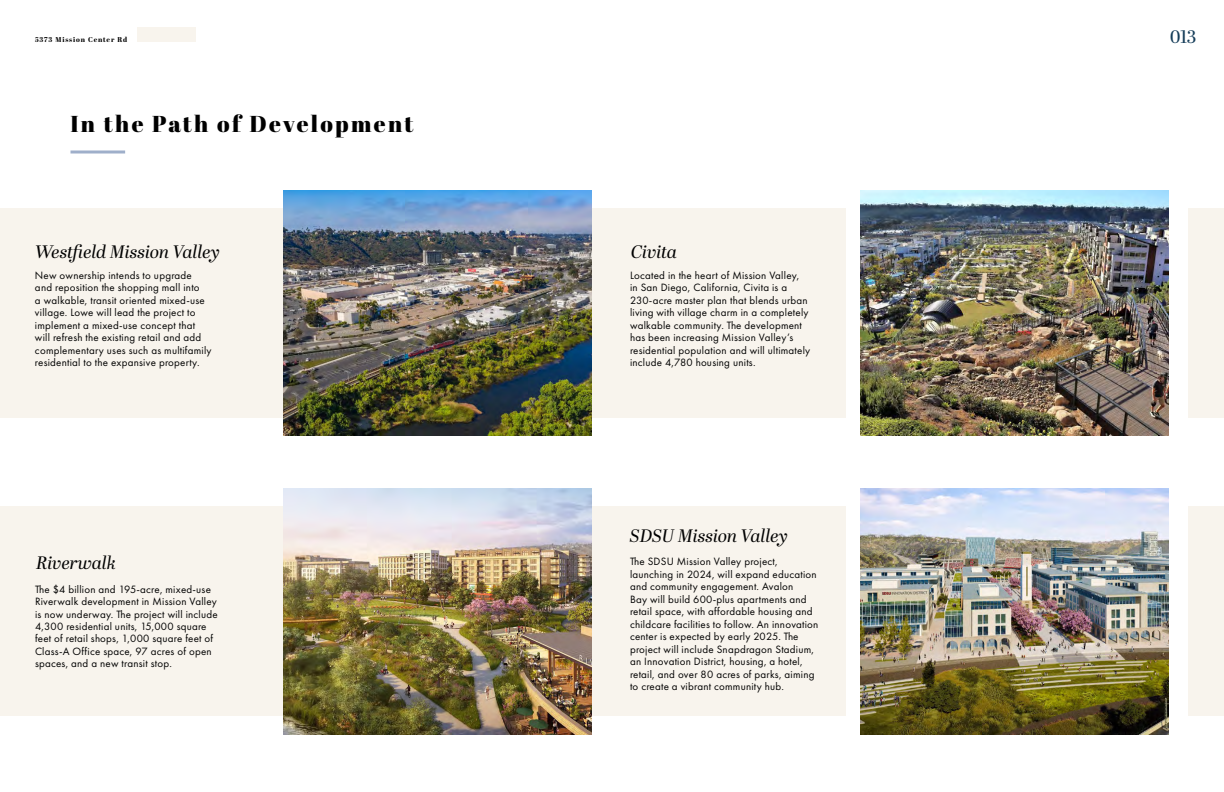
<style>
.page{position:relative;width:1224px;height:792px;background:#fff}
.page>*{position:absolute;margin:0;border:0;box-sizing:border-box;transform-origin:0 0}
.t1{font:23px "Abril Fatface";letter-spacing:.1em;color:#000}
.t2{font:italic 18px "Abril Display";letter-spacing:-.005em;color:#000}
.t3{font:18px "Abril Display";color:#153d59}
.t4{font:11px/12.5px "Futura PT";letter-spacing:.02em;color:#000}
.t5{font:800 7px "Abril Display";letter-spacing:.12em;color:#000}
</style>
<div class="page">
<div style="left:137px;top:28px;width:59px;height:14px;background:#f8f4ed"></div>
<div style="left:0;top:208px;width:846px;height:210px;background:#f8f4ed"></div>
<img style="left:284px;top:190px;width:308px;height:246px">
<div style="left:0;top:507px;width:846px;height:209px;background:#f8f4ed"></div>
<img style="left:284px;top:488px;width:308px;height:246px">
<svg style="left:70px;top:150px;width:55px;height:4px"></svg>
<div style="left:1188px;top:208px;width:36px;height:210px;background:#f8f4ed"></div>
<div style="left:1188px;top:507px;width:36px;height:209px;background:#f8f4ed"></div>
<img style="left:860px;top:190px;width:308px;height:246px">
<img style="left:860px;top:488px;width:308px;height:246px">
<p class="t5" style="left:35px;top:35px;width:94px">5373 Mission Center Rd</p>
<h2 class="t3" style="left:1170px;top:24px;width:28px">013</h2>
<h1 class="t1" style="left:70px;top:108px;width:344px">In the Path of Development</h1>
<h2 class="t2" style="left:35px;top:239px;width:186px">Westfield Mission Valley</h2>
<p class="t4" style="left:35px;top:269px;width:178px">New ownership intends to upgrade and reposition the shopping mall into<br>a walkable, transit oriented mixed-use village. Lowe will lead the project to implement a mixed-use concept that will refresh the existing retail and add complementary uses such as multifamily residential to the expansive property.</p>
<h2 class="t2" style="left:36px;top:550px;width:81px">Riverwalk</h2>
<p class="t4" style="left:35px;top:583px;width:184px">The $4 billion and 195-acre, mixed-use Riverwalk development in Mission Valley is now underway. The project will include 4,300 residential units, 15,000 square feet of retail shops, 1,000 square feet of Class-A Office space, 97 acres of open spaces, and a new transit stop.</p>
<h2 class="t2" style="left:631px;top:239px;width:47px">Civita</h2>
<p class="t4" style="left:630px;top:269px;width:182px">Located in the heart of Mission Valley,<br>in San Diego, California, Civita is a 230-acre master plan that blends urban living with village charm in a completely walkable community. The development has been increasing Mission Valley’s residential population and will ultimately include 4,780 housing units.</p>
<h2 class="t2" style="left:630px;top:523px;width:159px">SDSU Mission Valley</h2>
<p class="t4" style="left:630px;top:555px;width:190px">The SDSU Mission Valley project, launching in 2024, will expand education and community engagement. Avalon<br>Bay will build 600-plus apartments and retail space, with affordable housing and childcare facilities to follow. An innovation center is expected by early 2025. The project will include Snapdragon Stadium, an Innovation District, housing, a hotel, retail, and over 80 acres of parks, aiming to create a vibrant community hub.</p>
</div>
